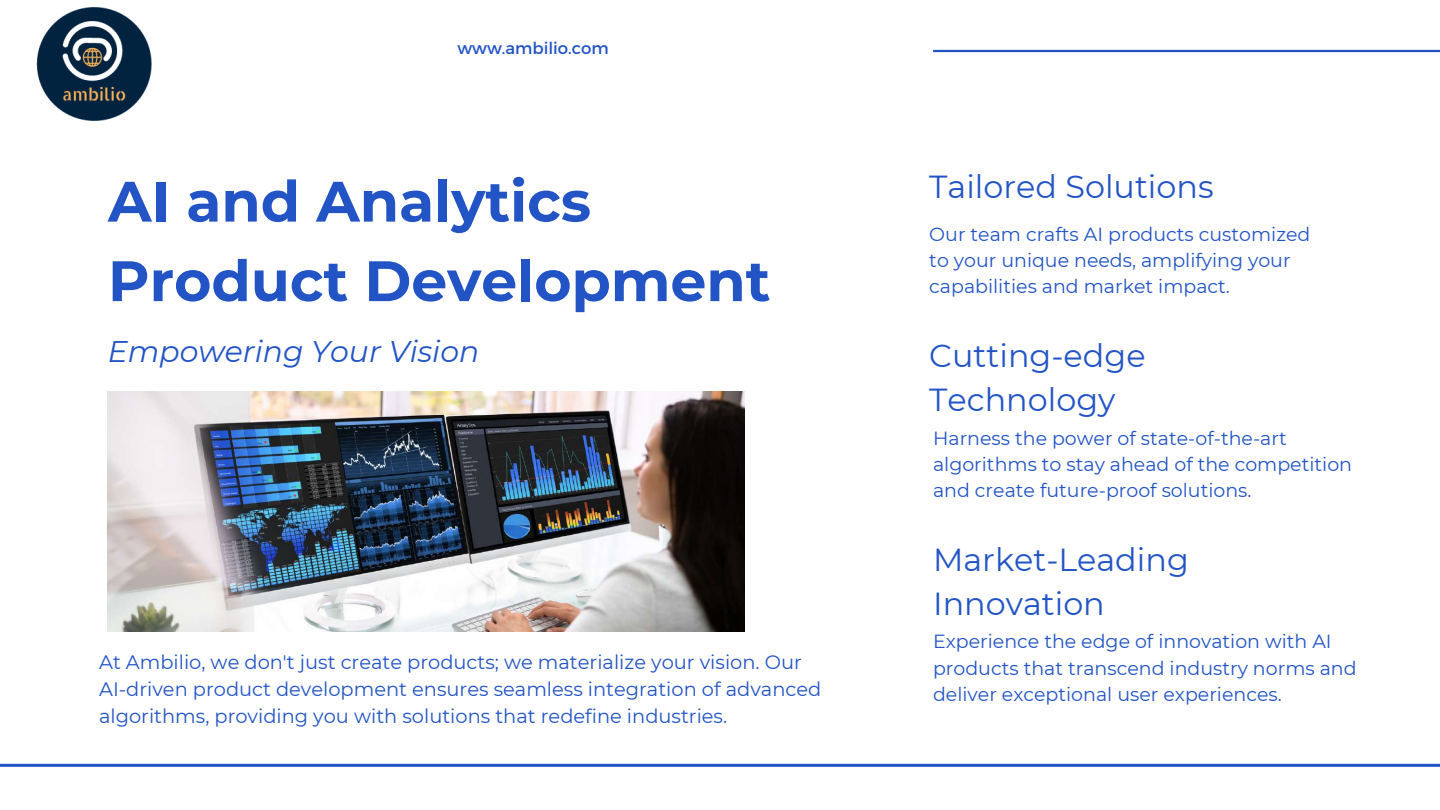
<style>
.page{position:relative;width:1440px;height:810px;background:#fff}
.page>*{position:absolute;margin:0;border:0;box-sizing:border-box;transform-origin:0 0}
.t1{font:700 56.9px/79.5px "Montserrat";color:#2254c5}
.t2{font:31.9px/44.2px "Montserrat";color:#2254c5}
.t3{font:italic 29.8px "Montserrat";color:#2254c5}
.t4{font:19.4px/27px "Montserrat";color:#2254c5}
.t5{font:19px/26.2px "Montserrat";color:#2254c5}
.t6{font:16.6px "Montserrat";color:#2254c5}
</style>
<div class="page">
<hr style="left:0;top:764px;width:1440px;height:3px;background:#2254c5">
<hr style="left:933px;top:50px;width:507px;height:2px;background:#2254c5">
<img style="left:36px;top:7px;width:116px;height:114px">
<img style="left:108px;top:391px;width:637px;height:241px">
<p class="t6" style="left:457px;top:38px;width:153px">www.ambilio.com</p>
<h1 class="t1" style="left:108px;top:161px;width:664px">AI and Analytics<br>Product Development</h1>
<h3 class="t3" style="left:108px;top:333px;width:373px">Empowering Your Vision</h3>
<p class="t4" style="left:99px;top:649px;width:724px">At Ambilio, we don't just create products; we materialize your vision. Our<br>AI-driven product development ensures seamless integration of advanced algorithms, providing you with solutions that redefine industries.</p>
<h2 class="t2" style="left:929px;top:164px;width:286px">Tailored Solutions</h2>
<p class="t5" style="left:929px;top:221px;width:383px">Our team crafts AI products customized to your unique needs, amplifying your capabilities and market impact.</p>
<h2 class="t2" style="left:929px;top:333px;width:218px">Cutting-edge<br>Technology</h2>
<p class="t5" style="left:933px;top:425px;width:421px">Harness the power of state-of-the-art algorithms to stay ahead of the competition and create future-proof solutions.</p>
<h2 class="t2" style="left:933px;top:538px;width:257px">Market-Leading<br>Innovation</h2>
<p class="t5" style="left:933px;top:629px;width:425px">Experience the edge of innovation with AI products that transcend industry norms and deliver exceptional user experiences.</p>
</div>
